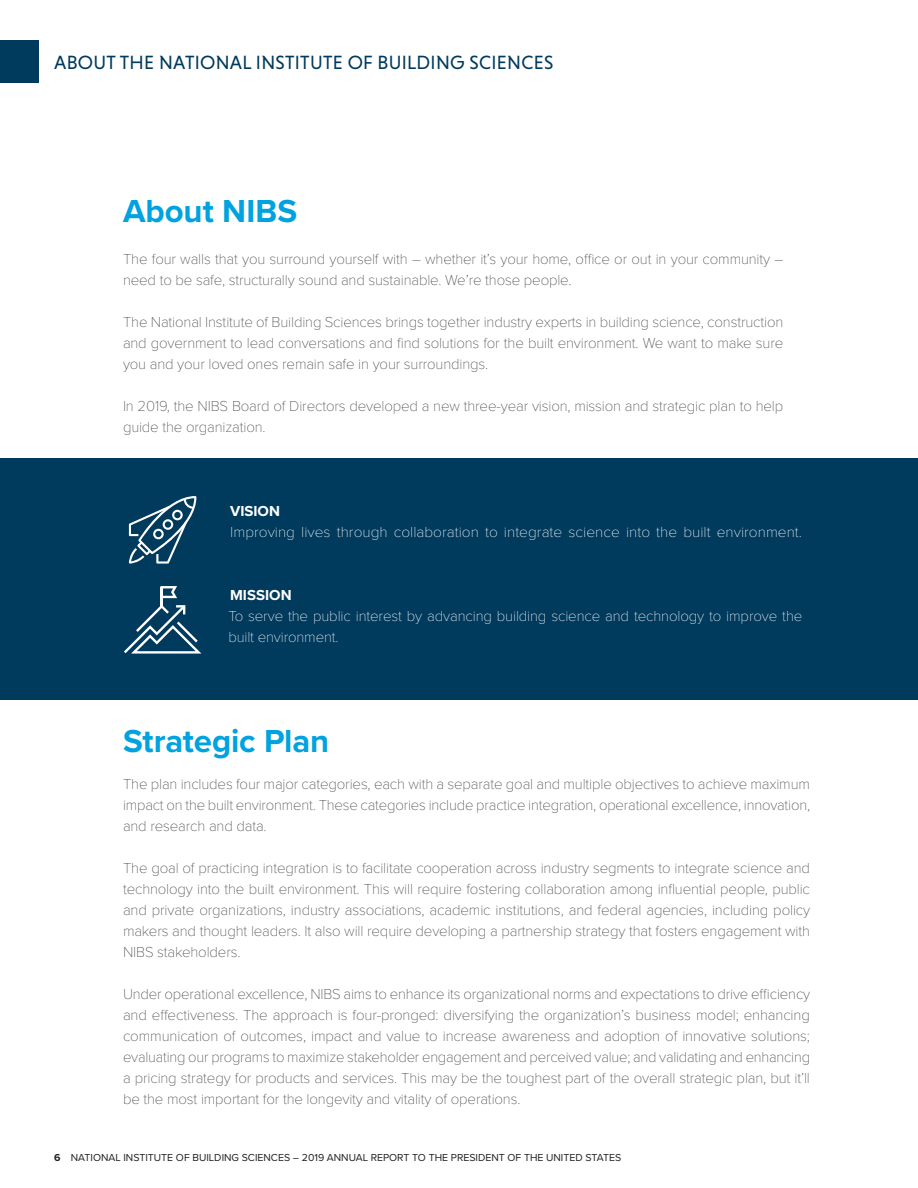
<style>
.page{position:relative;width:918px;height:1188px;background:#fff}
.page>*{position:absolute;margin:0;border:0;box-sizing:border-box;transform-origin:0 0}
.Heading_2__Not_TOC{font:700 33px "Proxima Nova";letter-spacing:-.005em;color:#00a2df}
.Slug_Left{font:19.5px "Niveau Grotesk";letter-spacing:.015em;color:#003a5d}
.Body_Copy{font:100 15px/21px "Proxima Nova T";letter-spacing:-.01em;color:#3e3e3f;text-align:justify}
.Body_Copy-2{font:100 15px/21px "Proxima Nova T";letter-spacing:-.01em;color:#fff}
.Heading_3{font:700 15px "Proxima Nova";color:#fff}
.t1{font:10.5px "Proxima Nova";color:#231f20}
.s1{font-weight:700}
</style>
<div class="page">
<div style="left:0;top:459px;width:918px;height:241px;background:#003a5d"></div>
<svg style="left:129px;top:496px;width:67px;height:68px"></svg>
<svg style="left:124px;top:605px;width:77px;height:49px"></svg>
<svg style="left:160px;top:586px;width:17px;height:12px"></svg>
<hr style="left:160px;top:587px;width:3px;height:19px;background:#fff">
<div style="left:0;top:40px;width:39px;height:43px;background:#003a5d"></div>
<p class="Slug_Left" style="left:54px;top:51px;width:501px">ABOUT THE NATIONAL INSTITUTE OF BUILDING SCIENCES</p>
<h2 class="Heading_2__Not_TOC" style="left:123px;top:186px;width:176px">About NIBS</h2>
<p class="Body_Copy" style="left:123px;top:248px;width:662px">The four walls that you surround yourself with – whether it’s your home, office or out in your community – need to be safe, structurally sound and sustainable. We’re those people.</p>
<p class="Body_Copy" style="left:123px;top:311px;width:662px">The National Institute of Building Sciences brings together industry experts in building science, construction and government to lead conversations and find solutions for the built environment. We want to make sure you and your loved ones remain safe in your surroundings.</p>
<p class="Body_Copy" style="left:123px;top:395px;width:662px">In 2019, the NIBS Board of Directors developed a new three-year vision, mission and strategic plan to help guide the organization.</p>
<h3 class="Heading_3" style="left:230px;top:500px;width:51px">VISION</h3>
<p class="Body_Copy-2" style="left:230px;top:521px;width:574px">Improving lives through collaboration to integrate science into the built environment.</p>
<h3 class="Heading_3" style="left:230px;top:584px;width:63px">MISSION</h3>
<p class="Body_Copy-2" style="left:228px;top:605px;width:575px">To serve the public interest by advancing building science and technology to improve the built environment.</p>
<h2 class="Heading_2__Not_TOC" style="left:123px;top:716px;width:208px">Strategic Plan</h2>
<p class="Body_Copy" style="left:123px;top:773px;width:689px">The plan includes four major categories, each with a separate goal and multiple objectives to achieve maximum impact on the built environment. These categories include practice integration, operational excellence, innovation, and research and data.</p>
<p class="Body_Copy" style="left:123px;top:857px;width:689px">The goal of practicing integration is to facilitate cooperation across industry segments to integrate science and technology into the built environment. This will require fostering collaboration among influential people, public and private organizations, industry associations, academic institutions, and federal agencies, including policy makers and thought leaders. It also will require developing a partnership strategy that fosters engagement with NIBS stakeholders.</p>
<p class="Body_Copy" style="left:123px;top:983px;width:689px">Under operational excellence, NIBS aims to enhance its organizational norms and expectations to drive efficiency and effectiveness. The approach is four-pronged: diversifying the organization’s business model; enhancing communication of outcomes, impact and value to increase awareness and adoption of innovative solutions; evaluating our programs to maximize stakeholder engagement and perceived value; and validating and enhancing a pricing strategy for products and services. This may be the toughest part of the overall strategic plan, but it’ll be the most important for the longevity and vitality of operations.</p>
<p class="t1" style="left:54px;top:1150px;width:569px"><span class="s1">6</span> NATIONAL INSTITUTE OF BUILDING SCIENCES – 2019 ANNUAL REPORT TO THE PRESIDENT OF THE UNITED STATES</p>
</div>
